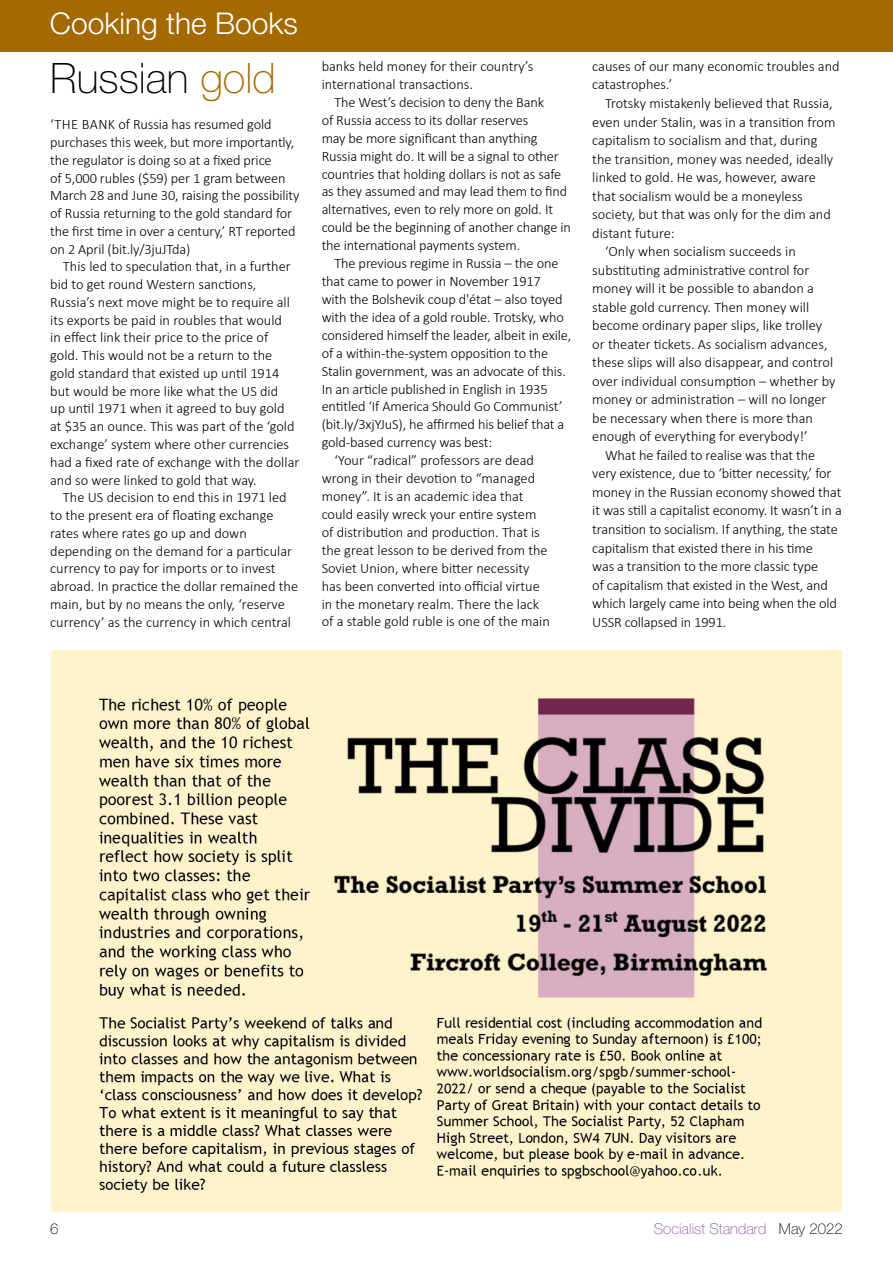
<style>
.page{position:relative;width:893px;height:1263px;background:#fff}
.page>*{position:absolute;margin:0;border:0;box-sizing:border-box;transform-origin:0 0}
.t1{font:100 42px "Helvetica Neue";color:#000}
.t2{font:300 30px "Helvetica Neue";color:#fff}
.t3{font:100 15px "Helvetica Neue";color:#8d539c}
.t4{font:100 15px "Helvetica Neue";color:#000}
.t5{font:300 14.4px/17.7px "Calibri";letter-spacing:-.01em;color:#000}
.s1{color:#a46900}
.s2{color:#000}
</style>
<div class="page">
<div style="left:0;top:0;width:893px;height:51px;background:#a46900"></div>
<img style="left:51px;top:651px;width:791px;height:561px">
<h2 class="t2" style="left:50px;top:5px;width:249px">Cooking the Books</h2>
<h1 class="t1" style="left:50px;top:54px;width:227px">Russian <span class="s1">gold</span></h1>
<p class="t5" style="left:50px;top:116px;width:251px">‘THE BANK of Russia has resumed gold purchases this week, but more importantly, the regulator is doing so at a fixed price<br>of 5,000 rubles ($59) per 1 gram between March 28 and June 30, raising the possibility of Russia returning to the gold standard for the first time in over a century,’ RT reported on 2 April (bit.ly/3juJTda)</p>
<p class="t5" style="left:50px;top:258px;width:251px;text-indent:13px">This led to speculation that, in a further bid to get round Western sanctions, Russia’s next move might be to require all its exports be paid in roubles that would<br>in effect link their price to the price of gold. This would not be a return to the gold standard that existed up until 1914 but would be more like what the US did<br>up until 1971 when it agreed to buy gold at $35 an ounce. This was part of the ‘gold exchange’ system where other currencies had a fixed rate of exchange with the dollar and so were linked to gold that way.</p>
<p class="t5" style="left:50px;top:488px;width:249px;text-indent:13px">The US decision to end this in 1971 led to the present era of floating exchange rates where rates go up and down depending on the demand for a particular currency to pay for imports or to invest abroad. In practice the dollar remained the main, but by no means the only, ‘reserve currency’ as the currency in which central</p>
<p class="t5" style="left:322px;top:57px;width:213px">banks held money for their country’s international transactions.</p>
<p class="t5" style="left:322px;top:93px;width:251px;text-indent:13px">The West’s decision to deny the Bank<br>of Russia access to its dollar reserves<br>may be more significant than anything Russia might do. It will be a signal to other countries that holding dollars is not as safe as they assumed and may lead them to find alternatives, even to rely more on gold. It could be the beginning of another change in the international payments system.</p>
<p class="t5" style="left:334px;top:254px;width:226px">The previous regime in Russia – the one</p>
<p class="t5" style="left:322px;top:272px;width:221px">that came to power in November 1917</p>
<p class="t5" style="left:322px;top:290px;width:242px">with the Bolshevik coup d'état – also toyed</p>
<p class="t5" style="left:322px;top:308px;width:244px">with the idea of a gold rouble. Trotsky, who</p>
<p class="t5" style="left:322px;top:326px;width:251px">considered himself the leader, albeit in exile,</p>
<p class="t5" style="left:322px;top:344px;width:228px">of a within-the-system opposition to the</p>
<p class="t5" style="left:322px;top:362px;width:246px">Stalin government, was an advocate of this.</p>
<p class="t5" style="left:322px;top:380px;width:227px">In an article published in English in 1935</p>
<p class="t5" style="left:322px;top:398px;width:242px">entitled ‘If America Should Go Communist’</p>
<p class="t5" style="left:322px;top:416px;width:244px">(bit.ly/3xjYJuS), he affirmed his belief that a</p>
<p class="t5" style="left:322px;top:433px;width:172px">gold-based currency was best:</p>
<p class="t5" style="left:334px;top:451px;width:201px">‘Your “radical” professors are dead</p>
<p class="t5" style="left:322px;top:469px;width:215px">wrong in their devotion to “managed</p>
<p class="t5" style="left:322px;top:487px;width:203px">money”. It is an academic idea that</p>
<p class="t5" style="left:322px;top:505px;width:216px">could easily wreck your entire system</p>
<p class="t5" style="left:322px;top:523px;width:220px">of distribution and production. That is</p>
<p class="t5" style="left:322px;top:541px;width:227px">the great lesson to be derived from the</p>
<p class="t5" style="left:322px;top:559px;width:209px">Soviet Union, where bitter necessity</p>
<p class="t5" style="left:322px;top:577px;width:220px">has been converted into official virtue</p>
<p class="t5" style="left:322px;top:595px;width:219px">in the monetary realm. There the lack</p>
<p class="t5" style="left:322px;top:613px;width:230px">of a stable gold ruble is one of the main</p>
<p class="t5" style="left:592px;top:57px;width:249px;line-height:18.5px">causes of our many economic troubles and catastrophes.’</p>
<p class="t5" style="left:605px;top:94px;width:229px">Trotsky mistakenly believed that Russia,</p>
<p class="t5" style="left:592px;top:113px;width:245px">even under Stalin, was in a transition from</p>
<p class="t5" style="left:592px;top:131px;width:227px">capitalism to socialism and that, during</p>
<p class="t5" style="left:592px;top:150px;width:242px">the transition, money was needed, ideally</p>
<p class="t5" style="left:592px;top:168px;width:225px">linked to gold. He was, however, aware</p>
<p class="t5" style="left:592px;top:187px;width:212px">that socialism would be a moneyless</p>
<p class="t5" style="left:592px;top:205px;width:240px">society, but that was only for the dim and</p>
<p class="t5" style="left:592px;top:224px;width:84px">distant future:</p>
<p class="t5" style="left:605px;top:242px;width:192px">‘Only when socialism succeeds in</p>
<p class="t5" style="left:592px;top:261px;width:219px">substituting administrative control for</p>
<p class="t5" style="left:592px;top:279px;width:223px">money will it be possible to abandon a</p>
<p class="t5" style="left:592px;top:298px;width:218px">stable gold currency. Then money will</p>
<p class="t5" style="left:592px;top:316px;width:231px">become ordinary paper slips, like trolley</p>
<p class="t5" style="left:592px;top:335px;width:237px">or theater tickets. As socialism advances,</p>
<p class="t5" style="left:592px;top:353px;width:242px">these slips will also disappear, and control</p>
<p class="t5" style="left:592px;top:372px;width:245px">over individual consumption – whether by</p>
<p class="t5" style="left:592px;top:391px;width:236px">money or administration – will no longer</p>
<p class="t5" style="left:592px;top:409px;width:222px">be necessary when there is more than</p>
<p class="t5" style="left:592px;top:428px;width:217px">enough of everything for everybody!’</p>
<p class="t5" style="left:605px;top:446px;width:212px">What he failed to realise was that the</p>
<p class="t5" style="left:592px;top:465px;width:241px">very existence, due to ‘bitter necessity,’ for</p>
<p class="t5" style="left:592px;top:483px;width:251px">money in the Russian economy showed that</p>
<p class="t5" style="left:592px;top:502px;width:251px">it was still a capitalist economy. It wasn’t in a</p>
<p class="t5" style="left:592px;top:520px;width:247px">transition to socialism. If anything, the state</p>
<p class="t5" style="left:592px;top:539px;width:222px">capitalism that existed there in his time</p>
<p class="t5" style="left:592px;top:557px;width:227px">was a transition to the more classic type</p>
<p class="t5" style="left:592px;top:576px;width:237px">of capitalism that existed in the West, and</p>
<p class="t5" style="left:592px;top:594px;width:246px">which largely came into being when the old</p>
<p class="t5" style="left:592px;top:613px;width:136px">USSR collapsed in 1991.</p>
<p class="t4" style="left:50px;top:1220px;width:10px">6</p>
<p class="t3" style="left:654px;top:1220px;width:190px">Socialist Standard <span class="s2">May 2022</span></p>
</div>
